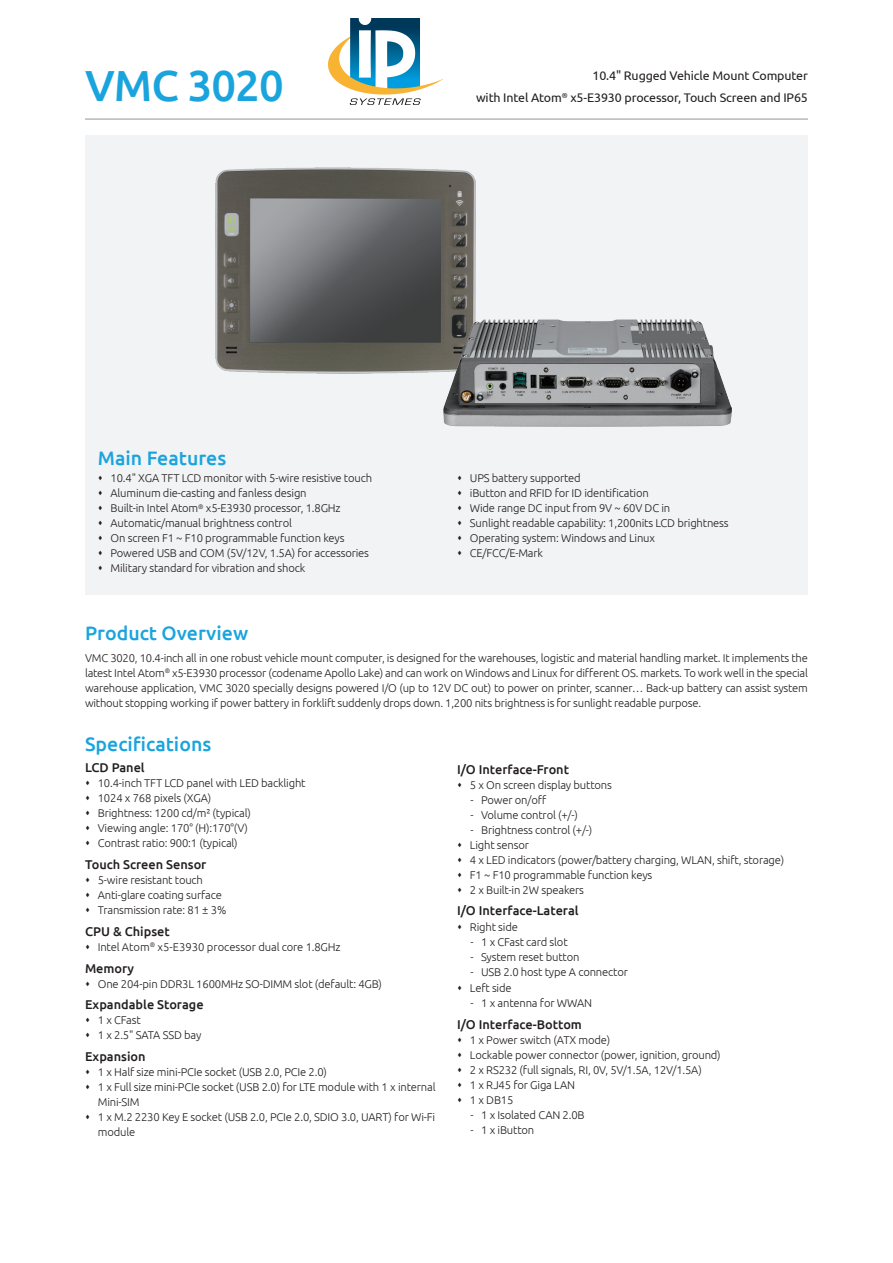
<style>
.page{position:relative;width:893px;height:1263px;background:#fff}
.page>*{position:absolute;margin:0;border:0;box-sizing:border-box;transform-origin:0 0}
.model_name{font:500 43.5px "Ubuntu";letter-spacing:-.02em;color:#1aa4dd}
.t1{font:500 19.5px "Ubuntu";color:#1aa4dd}
.item{font:500 12.75px "Ubuntu";color:#231f20}
.model_describe{font:12.45px "Ubuntu";letter-spacing:-.01em;color:#231f20}
.product_overview{font:300 11.25px/15px "Ubuntu";letter-spacing:-.015em;color:#231f20}
</style>
<div class="page">
<div style="left:85px;top:136px;width:723px;height:459px;background:#f2f3f4"></div>
<hr style="left:85px;top:119px;width:723px;height:1px;background:#939598">
<img style="left:216px;top:168px;width:259px;height:205px">
<img style="left:444px;top:318px;width:288px;height:108px">
<img style="left:328px;top:19px;width:116px;height:85px">
<p class="model_name" style="left:85px;top:58px;width:200px">VMC 3020</p>
<p class="model_describe" style="left:592px;top:68px;width:217px">10.4" Rugged Vehicle Mount Computer</p>
<p class="model_describe" style="left:476px;top:90px;width:333px">with Intel Atom<sup>®</sup> x5-E3930 processor, Touch Screen and IP65</p>
<h2 class="t1" style="left:98px;top:446px;width:130px">Main Features</h2>
<p class="product_overview" style="left:111px;top:471px;width:263px">10.4" XGA TFT LCD monitor with 5-wire resistive touch</p>
<p class="product_overview" style="left:111px;top:486px;width:198px">Aluminum die-casting and fanless design</p>
<p class="product_overview" style="left:111px;top:501px;width:232px">Built-in Intel Atom<sup>®</sup> x5-E3930 processor, 1.8GHz</p>
<p class="product_overview" style="left:111px;top:516px;width:183px">Automatic/manual brightness control</p>
<p class="product_overview" style="left:111px;top:531px;width:235px">On screen F1 ~ F10 programmable function keys</p>
<p class="product_overview" style="left:111px;top:546px;width:260px">Powered USB and COM (5V/12V, 1.5A) for accessories</p>
<p class="product_overview" style="left:111px;top:561px;width:196px">Military standard for vibration and shock</p>
<p class="product_overview" style="left:470px;top:471px;width:112px">UPS battery supported</p>
<p class="product_overview" style="left:470px;top:486px;width:180px">iButton and RFID for ID identification</p>
<p class="product_overview" style="left:470px;top:501px;width:202px">Wide range DC input from 9V ~ 60V DC in</p>
<p class="product_overview" style="left:470px;top:516px;width:260px">Sunlight readable capability: 1,200nits LCD brightness</p>
<p class="product_overview" style="left:470px;top:531px;width:187px">Operating system: Windows and Linux</p>
<p class="product_overview" style="left:470px;top:546px;width:75px">CE/FCC/E-Mark</p>
<p class="t1" style="left:85px;top:621px;width:165px">Product Overview</p>
<p class="product_overview" style="left:85px;top:650px;width:724px;text-align:justify">VMC 3020, 10.4-inch all in one robust vehicle mount computer, is designed for the warehouses, logistic and material handling market. It implements the latest Intel Atom<sup>®</sup> x5-E3930 processor (codename Apollo Lake) and can work on Windows and Linux for different OS. markets. To work well in the special warehouse application, VMC 3020 specially designs powered I/O (up to 12V DC out) to power on printer, scanner… Back-up battery can assist system without stopping working if power battery in forklift suddenly drops down. 1,200 nits brightness is for sunlight readable purpose.</p>
<p class="t1" style="left:85px;top:731px;width:128px">Specifications</p>
<p class="item" style="left:85px;top:760px;width:61px">LCD Panel</p>
<p class="product_overview" style="left:98px;top:775px;width:209px">10.4-inch TFT LCD panel with LED backlight</p>
<p class="product_overview" style="left:98px;top:790px;width:115px">1024 x 768 pixels (XGA)</p>
<p class="product_overview" style="left:98px;top:805px;width:155px">Brightness: 1200 cd/m² (typical)</p>
<p class="product_overview" style="left:98px;top:820px;width:152px">Viewing angle: 170° (H):170°(V)</p>
<p class="product_overview" style="left:98px;top:835px;width:141px">Contrast ratio: 900:1 (typical)</p>
<p class="item" style="left:85px;top:856px;width:123px">Touch Screen Sensor</p>
<p class="product_overview" style="left:98px;top:872px;width:107px">5-wire resistant touch</p>
<p class="product_overview" style="left:98px;top:887px;width:126px">Anti-glare coating surface</p>
<p class="product_overview" style="left:98px;top:902px;width:130px">Transmission rate: 81 ± 3%</p>
<p class="item" style="left:85px;top:923px;width:86px">CPU &amp; Chipset</p>
<p class="product_overview" style="left:98px;top:939px;width:244px">Intel Atom<sup>®</sup> x5-E3930 processor dual core 1.8GHz</p>
<p class="item" style="left:85px;top:960px;width:51px">Memory</p>
<p class="product_overview" style="left:98px;top:976px;width:286px">One 204-pin DDR3L 1600MHz SO-DIMM slot (default: 4GB)</p>
<p class="item" style="left:85px;top:997px;width:120px">Expandable Storage</p>
<p class="product_overview" style="left:98px;top:1012px;width:44px">1 x CFast</p>
<p class="product_overview" style="left:98px;top:1027px;width:105px">1 x 2.5" SATA SSD bay</p>
<p class="item" style="left:85px;top:1048px;width:62px">Expansion</p>
<p class="product_overview" style="left:98px;top:1064px;width:231px">1 x Half size mini-PCIe socket (USB 2.0, PCIe 2.0)</p>
<p class="product_overview" style="left:98px;top:1079px;width:339px">1 x Full size mini-PCIe socket (USB 2.0) for LTE module with 1 x internal<br>Mini-SIM</p>
<p class="product_overview" style="left:98px;top:1109px;width:339px">1 x M.2 2230 Key E socket (USB 2.0, PCIe 2.0, SDIO 3.0, UART) for Wi-Fi module</p>
<p class="item" style="left:457px;top:761px;width:113px">I/O Interface-Front</p>
<p class="product_overview" style="left:470px;top:777px;width:144px">5 x On screen display buttons</p>
<p class="product_overview" style="left:471px;top:792px;width:77px">- Power on/off</p>
<p class="product_overview" style="left:471px;top:807px;width:109px">- Volume control (+/-)</p>
<p class="product_overview" style="left:471px;top:822px;width:123px">- Brightness control (+/-)</p>
<p class="product_overview" style="left:470px;top:837px;width:61px">Light sensor</p>
<p class="product_overview" style="left:470px;top:852px;width:316px">4 x LED indicators (power/battery charging, WLAN, shift, storage)</p>
<p class="product_overview" style="left:470px;top:867px;width:184px">F1 ~ F10 programmable function keys</p>
<p class="product_overview" style="left:470px;top:882px;width:116px">2 x Built-in 2W speakers</p>
<p class="item" style="left:457px;top:903px;width:123px">I/O Interface-Lateral</p>
<p class="product_overview" style="left:470px;top:919px;width:50px">Right side</p>
<p class="product_overview" style="left:471px;top:934px;width:99px">- 1 x CFast card slot</p>
<p class="product_overview" style="left:471px;top:949px;width:110px">- System reset button</p>
<p class="product_overview" style="left:471px;top:964px;width:159px">- USB 2.0 host type A connector</p>
<p class="product_overview" style="left:470px;top:980px;width:43px">Left side</p>
<p class="product_overview" style="left:471px;top:995px;width:123px">- 1 x antenna for WWAN</p>
<p class="item" style="left:457px;top:1016px;width:126px">I/O Interface-Bottom</p>
<p class="product_overview" style="left:470px;top:1032px;width:142px">1 x Power switch (ATX mode)</p>
<p class="product_overview" style="left:470px;top:1047px;width:252px">Lockable power connector (power, ignition, ground)</p>
<p class="product_overview" style="left:470px;top:1062px;width:233px">2 x RS232 (full signals, RI, 0V, 5V/1.5A, 12V/1.5A)</p>
<p class="product_overview" style="left:470px;top:1077px;width:107px">1 x RJ45 for Giga LAN</p>
<p class="product_overview" style="left:470px;top:1092px;width:45px">1 x DB15</p>
<p class="product_overview" style="left:471px;top:1107px;width:115px">- 1 x Isolated CAN 2.0B</p>
<p class="product_overview" style="left:471px;top:1122px;width:65px">- 1 x iButton</p>
</div>
